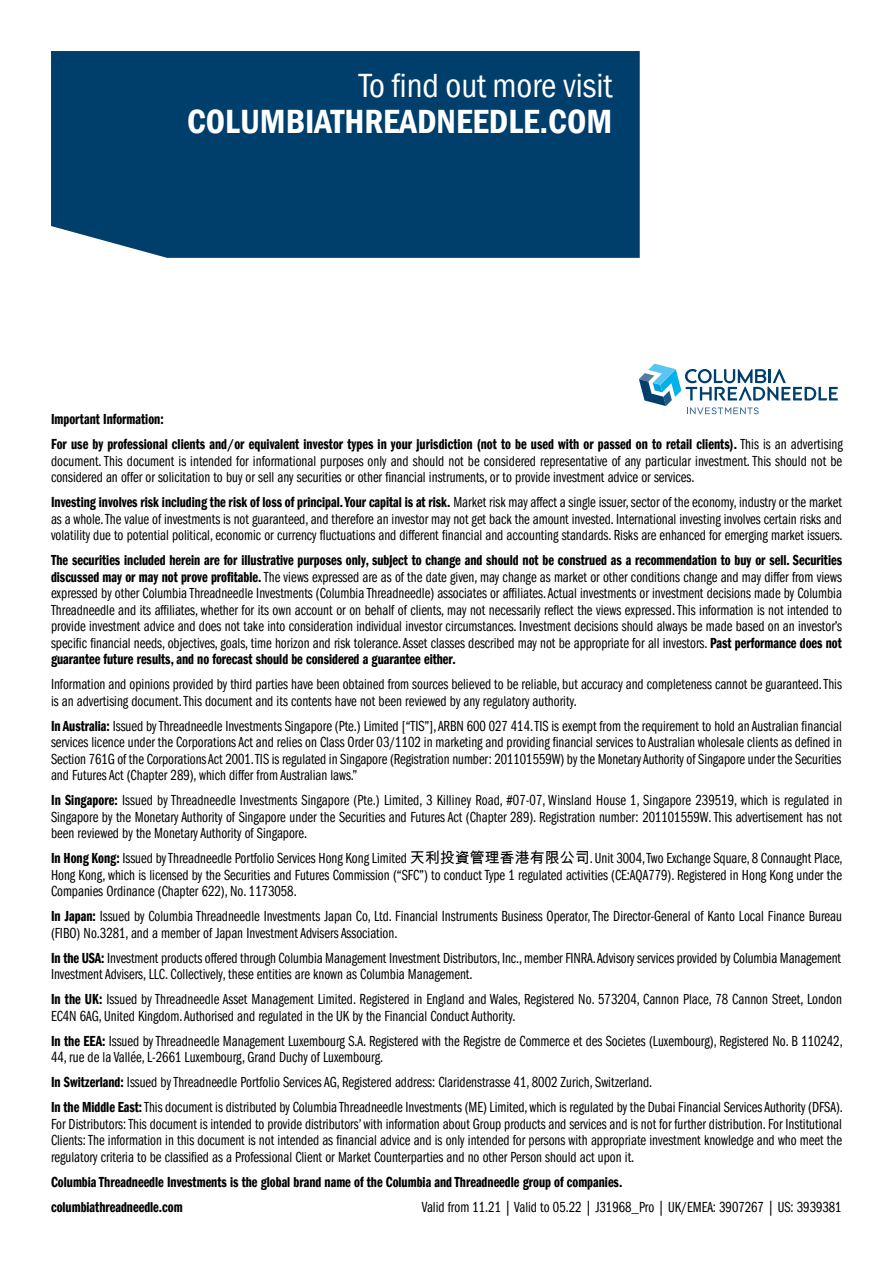
<style>
.page{position:relative;width:893px;height:1263px;background:#fff}
.page>*{position:absolute;margin:0;border:0;box-sizing:border-box;transform-origin:0 0}
.t1{font:34.5px "ITC Frank Gofor Ameriprise Dm Cn";color:#fff}
.t2{font:condensed 34.5px "ITC Frank Gofor Ameriprise";color:#fff}
.t3{font:15px/16.5px "ITC Frank Gofor Ameriprise Bk Cm";color:#000}
.t4{font:15px/25px "ITC Frank Gofor Ameriprise Dm Cm";color:#000}
.s1{font-family:"ITC Frank Gofor Ameriprise Bk Cm"}
.s2{font-family:"ITC Frank Gofor Ameriprise Dm Cm"}
.s3{font-family:"Arial Unicode MS"}
</style>
<div class="page">
<svg style="left:639px;top:364px;width:199px;height:50px"></svg>
<div style="left:51px;top:51px;width:589px;height:207px;background:#003e6b"></div>
<h1 class="t2" style="left:359px;top:66px;width:255px">To find out more visit</h1>
<h1 class="t1" style="left:187px;top:102px;width:427px">COLUMBIATHREADNEEDLE.COM</h1>
<p class="t4" style="left:51px;top:407px;width:793px">Important Information:<br>For use by professional clients and/or equivalent investor types in your jurisdiction (not to be used with or passed on to retail clients). <span class="s1">This is an advertising</span></p>
<p class="t3" style="left:51px;top:453px;width:793px">document. This document is intended for informational purposes only and should not be considered representative of any particular investment. This should not be considered an offer or solicitation to buy or sell any securities or other financial instruments, or to provide investment advice or services.</p>
<p class="t4" style="left:51px;top:490px;width:792px">Investing involves risk including the risk of loss of principal. Your capital is at risk. <span class="s1">Market risk may affect a single issuer, sector of the economy, industry or the market</span></p>
<p class="t3" style="left:51px;top:511px;width:793px">as a whole. The value of investments is not guaranteed, and therefore an investor may not get back the amount invested. International investing involves certain risks and volatility due to potential political, economic or currency fluctuations and different financial and accounting standards. Risks are enhanced for emerging market issuers.</p>
<p class="t4" style="left:51px;top:548px;width:792px">The securities included herein are for illustrative purposes only, subject to change and should not be construed as a recommendation to buy or sell. Securities</p>
<p class="t3" style="left:51px;top:569px;width:792px;text-align:justify"><span class="s2">discussed may or may not prove profitable.</span> The views expressed are as of the date given, may change as market or other conditions change and may differ from views expressed by other Columbia Threadneedle Investments (Columbia Threadneedle) associates or affiliates. Actual investments or investment decisions made by Columbia Threadneedle and its affiliates, whether for its own account or on behalf of clients, may not necessarily reflect the views expressed. This information is not intended to provide investment advice and does not take into consideration individual investor circumstances. Investment decisions should always be made based on an investor’s specific financial needs, objectives, goals, time horizon and risk tolerance. Asset classes described may not be appropriate for all investors. <span class="s2">Past performance does not</span></p>
<p class="t4" style="left:51px;top:647px;width:406px">guarantee future results, and no forecast should be considered a guarantee either.</p>
<p class="t3" style="left:51px;top:676px;width:792px">Information and opinions provided by third parties have been obtained from sources believed to be reliable, but accuracy and completeness cannot be guaranteed. This is an advertising document. This document and its contents have not been reviewed by any regulatory authority.</p>
<p class="t3" style="left:51px;top:718px;width:792px;text-align:justify"><span class="s2">In Australia:</span> Issued by Threadneedle Investments Singapore (Pte.) Limited [“TIS”], ARBN 600 027 414. TIS is exempt from the requirement to hold an Australian financial services licence under the Corporations Act and relies on Class Order 03/1102 in marketing and providing financial services to Australian wholesale clients as defined in Section 761G of the Corporations Act 2001. TIS is regulated in Singapore (Registration number: 201101559W) by the Monetary Authority of Singapore under the Securities and Futures Act (Chapter 289), which differ from Australian laws.”</p>
<p class="t3" style="left:51px;top:792px;width:793px;text-align:justify"><span class="s2">In Singapore:</span> Issued by Threadneedle Investments Singapore (Pte.) Limited, 3 Killiney Road, #07-07, Winsland House 1, Singapore 239519, which is regulated in Singapore by the Monetary Authority of Singapore under the Securities and Futures Act (Chapter 289). Registration number: 201101559W. This advertisement has not been reviewed by the Monetary Authority of Singapore.</p>
<p class="t3" style="left:51px;top:850px;width:793px;text-align:justify"><span class="s2">In Hong Kong:</span> Issued by Threadneedle Portfolio Services Hong Kong Limited <span class="s3">天利投資管理香港有限公司</span>. Unit 3004, Two Exchange Square, 8 Connaught Place, Hong Kong, which is licensed by the Securities and Futures Commission (“SFC”) to conduct Type 1 regulated activities (CE:AQA779). Registered in Hong Kong under the Companies Ordinance (Chapter 622), No. 1173058.</p>
<p class="t3" style="left:51px;top:908px;width:792px"><span class="s2">In Japan:</span> Issued by Columbia Threadneedle Investments Japan Co, Ltd. Financial Instruments Business Operator, The Director-General of Kanto Local Finance Bureau (FIBO) No.3281, and a member of Japan Investment Advisers Association.</p>
<p class="t3" style="left:51px;top:950px;width:791px"><span class="s2">In the USA:</span> Investment products offered through Columbia Management Investment Distributors, Inc., member FINRA. Advisory services provided by Columbia Management<br>Investment Advisers, LLC. Collectively, these entities are known as Columbia Management.</p>
<p class="t3" style="left:51px;top:991px;width:792px"><span class="s2">In the UK:</span> Issued by Threadneedle Asset Management Limited. Registered in England and Wales, Registered No. 573204, Cannon Place, 78 Cannon Street, London<br>EC4N 6AG, United Kingdom. Authorised and regulated in the UK by the Financial Conduct Authority.</p>
<p class="t3" style="left:51px;top:1033px;width:793px"><span class="s2">In the EEA:</span> Issued by Threadneedle Management Luxembourg S.A. Registered with the Registre de Commerce et des Societes (Luxembourg), Registered No. B 110242,<br>44, rue de la Vallée, L-2661 Luxembourg, Grand Duchy of Luxembourg.</p>
<p class="t3" style="left:51px;top:1070px;width:793px;line-height:25px"><span class="s2">In Switzerland:</span> Issued by Threadneedle Portfolio Services AG, Registered address: Claridenstrasse 41, 8002 Zurich, Switzerland.<br><span class="s2">In the Middle East:</span> This document is distributed by Columbia Threadneedle Investments (ME) Limited, which is regulated by the Dubai Financial Services Authority (DFSA).</p>
<p class="t3" style="left:51px;top:1116px;width:792px;text-align:justify">For Distributors: This document is intended to provide distributors’ with information about Group products and services and is not for further distribution. For Institutional Clients: The information in this document is not intended as financial advice and is only intended for persons with appropriate investment knowledge and who meet the regulatory criteria to be classified as a Professional Client or Market Counterparties and no other Person should act upon it.</p>
<p class="t4" style="left:51px;top:1170px;width:573px">Columbia Threadneedle Investments is the global brand name of the Columbia and Threadneedle group of companies. columbiathreadneedle.com</p>
<p class="t3" style="left:422px;top:1199px;width:421px">Valid from 11.21 | Valid to 05.22 | J31968_Pro | UK/EMEA: 3907267 | US: 3939381</p>
</div>
